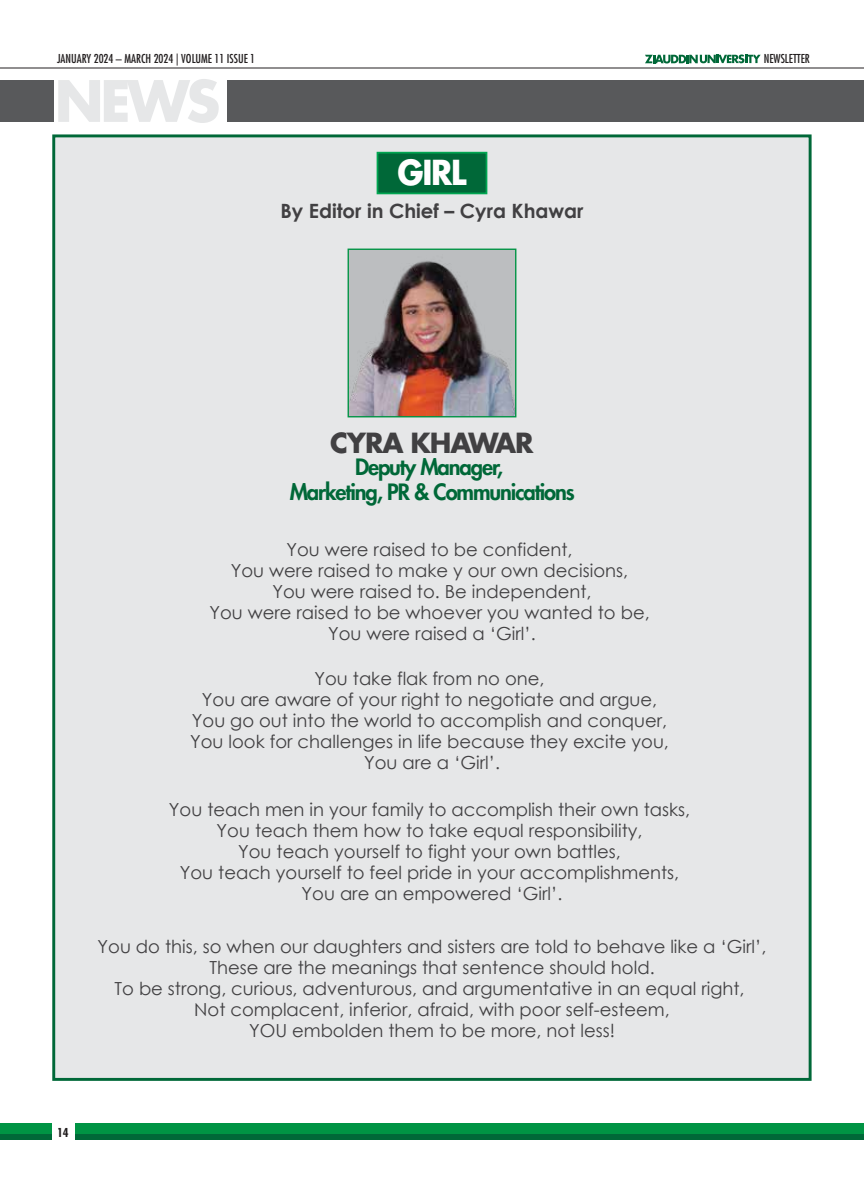
<style>
.page{position:relative;width:864px;height:1188px;background:#fff}
.page>*{position:absolute;margin:0;border:0;box-sizing:border-box;transform-origin:0 0}
.t1{font:700 55.5px "Futura Std";color:#e6e7e8}
.t2{font:700 33.45px "Futura Std";color:#fff;scale:.93 1}
.t3{font:700 27px "Futura Std";letter-spacing:-.04em;color:#414042}
.t4{font:800 21.9px/25px "Futura Std";letter-spacing:-.05em;color:#006838;text-align:center}
.t5{font:700 19.65px "Century Gothic";color:#414042}
.t6{font:18px/21px "Century Gothic";color:#414042;text-align:center}
.t7{font:condensed 12px "Futura Std";color:#231f20}
.t8{font:700 condensed 12px "Futura Std";color:#231f20}
</style>
<div class="page">
<div style="left:52px;top:134px;width:760px;height:947px;background:#e6e7e8;border:3px solid #006838"></div>
<div style="left:377px;top:152px;width:110px;height:42px;background:#006838;border:2px solid #00a651"></div>
<hr style="left:0;top:68px;width:864px;height:1px;background:#231f20">
<div style="left:0;top:80px;width:54px;height:42px;background:#58595b"></div>
<div style="left:227px;top:80px;width:637px;height:42px;background:#58595b"></div>
<svg style="left:645px;top:54px;width:116px;height:10px"></svg>
<div style="left:0;top:1123px;width:864px;height:17px;background:#009444"></div>
<div style="left:0;top:1134px;width:864px;height:6px;background:#006838"></div>
<div style="left:52px;top:1113px;width:23px;height:33px;background:#fff"></div>
<img style="left:350px;top:251px;width:164px;height:164px">
<div style="left:348px;top:249px;width:168px;height:168px;border:1px solid #009444"></div>
<p class="t7" style="left:57px;top:52px;width:200px">JANUARY 2024 – MARCH 2024 | VOLUME 11 ISSUE 1</p>
<h1 class="t1" style="left:55px;top:64px;width:167px">NEWS</h1>
<h2 class="t2" style="left:397px;top:150px;width:76px">GIRL</h2>
<p class="t5" style="left:280px;top:196px;width:305px">By Editor in Chief – Cyra Khawar</p>
<p class="t7" style="left:764px;top:52px;width:48px">NEWSLETTER</p>
<h3 class="t3" style="left:330px;top:425px;width:205px">CYRA KHAWAR</h3>
<p class="t4" style="left:290px;top:454px;width:287px">Deputy Manager,<br>Marketing, PR &amp; Communications</p>
<p class="t6" style="left:209px;top:539px;width:442px">You were raised to be confident,<br>You were raised to make y our own decisions,<br>You were raised to. Be independent,<br>You were raised to be whoever you wanted to be, You were raised a ‘Girl’.</p>
<p class="t6" style="left:190px;top:668px;width:480px">You take flak from no one,<br>You are aware of your right to negotiate and argue, You go out into the world to accomplish and conquer, You look for challenges in life because they excite you, You are a ‘Girl’.</p>
<p class="t6" style="left:169px;top:799px;width:523px">You teach men in your family to accomplish their own tasks, You teach them how to take equal responsibility,<br>You teach yourself to fight your own battles,<br>You teach yourself to feel pride in your accomplishments, You are an empowered ‘Girl’.</p>
<p class="t6" style="left:98px;top:936px;width:670px">You do this, so when our daughters and sisters are told to behave like a ‘Girl’, These are the meanings that sentence should hold.<br>To be strong, curious, adventurous, and argumentative in an equal right,<br>Not complacent, inferior, afraid, with poor self-esteem,<br>YOU embolden them to be more, not less!</p>
<p class="t8" style="left:57px;top:1125px;width:13px">14</p>
</div>
